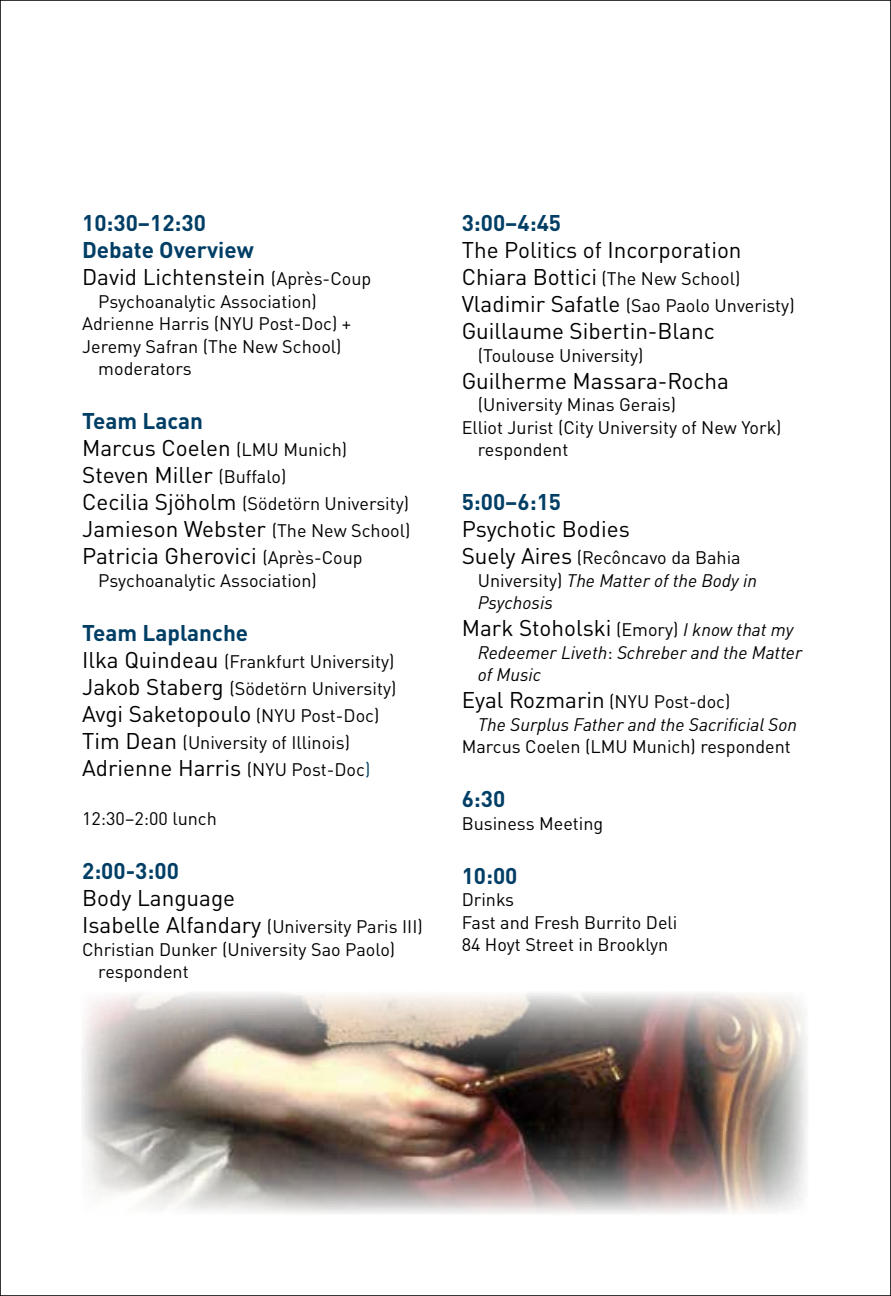
<style>
.page{position:relative;width:891px;height:1296px;background:#fff}
.page>*{position:absolute;margin:0;border:0;box-sizing:border-box;transform-origin:0 0}
.t1{font:22.5px/27px "DIN Pro";color:#000}
.t2{font:700 22.5px/27px "DIN Pro";color:#003e65}
.t3{font:18px/27px "DIN Pro";color:#000}
.t4{font:italic 18px/22.5px "DIN Pro";color:#000}
.s1{font-weight:400;color:#000}
.s2{font-weight:400;font-size:18px;color:#000}
.s3{font-weight:700;color:#003e65}
.s4{font-size:18px}
.s5{font-size:22.5px}
.s6{font-size:18px;color:#003e65}
.s7{font-style:normal;font-size:22.5px}
.s8{font-style:normal}
.s9{font-style:italic;font-size:18px}
</style>
<div class="page">
<img style="left:82px;top:993px;width:725px;height:220px">
<p class="t2" style="left:82px;top:207px;width:291px">10:30–12:30<br>Debate Overview<br><span class="s1">David Lichtenstein</span> <span class="s2">(Après-Coup</span></p>
<p class="t3" style="left:98px;top:286px;width:220px">Psychoanalytic Association)</p>
<p class="t3" style="left:82px;top:308px;width:271px">Adrienne Harris (NYU Post-Doc) +</p>
<p class="t3" style="left:82px;top:331px;width:261px">Jeremy Safran (The New School)</p>
<p class="t3" style="left:98px;top:353px;width:95px">moderators</p>
<p class="t1" style="left:82px;top:405px;width:267px"><span class="s3">Team Lacan<br></span>Marcus Coelen <span class="s4">(LMU Munich)<br></span>Steven Miller <span class="s4">(Buffalo)</span></p>
<p class="t3" style="left:82px;top:488px;width:329px"><span class="s5">Cecilia Sjöholm</span> (Södetörn University)</p>
<p class="t1" style="left:82px;top:513px;width:330px">Jamieson Webster <span class="s4">(The New School)<br></span>Patricia Gherovici <span class="s4">(Après-Coup</span></p>
<p class="t3" style="left:98px;top:565px;width:220px">Psychoanalytic Association)</p>
<p class="t2" style="left:82px;top:616px;width:168px">Team Laplanche</p>
<p class="t3" style="left:82px;top:646px;width:316px"><span class="s5">Ilka Quindeau</span> (Frankfurt University)<br><span class="s5">Jakob Staberg</span> (Södetörn University)</p>
<p class="t1" style="left:82px;top:698px;width:299px">Avgi Saketopoulo <span class="s4">(NYU Post-Doc)</span></p>
<p class="t3" style="left:82px;top:727px;width:269px"><span class="s5">Tim Dean</span> (University of Illinois)</p>
<p class="t1" style="left:82px;top:752px;width:290px">Adrienne Harris <span class="s4">(NYU Post-Doc</span><span class="s6">)</span></p>
<p class="t3" style="left:82px;top:803px;width:136px">12:30–2:00 lunch</p>
<p class="t2" style="left:82px;top:855px;width:98px">2:00-3:00</p>
<p class="t1" style="left:82px;top:882px;width:155px">Body Language</p>
<p class="t3" style="left:82px;top:911px;width:342px"><span class="s5">Isabelle Alfandary</span> (University Paris III)</p>
<p class="t3" style="left:82px;top:934px;width:315px">Christian Dunker (University Sao Paolo)</p>
<p class="t3" style="left:98px;top:956px;width:92px">respondent</p>
<p class="t2" style="left:462px;top:207px;width:101px">3:00–4:45</p>
<p class="t1" style="left:462px;top:234px;width:281px">The Politics of Incorporation</p>
<p class="t3" style="left:462px;top:263px;width:335px"><span class="s5">Chiara Bottici</span> (The New School)<br><span class="s5">Vladimir Safatle</span> (Sao Paolo Unveristy)</p>
<p class="t1" style="left:462px;top:315px;width:255px">Guillaume Sibertin-Blanc</p>
<p class="t3" style="left:478px;top:340px;width:167px">(Toulouse University)</p>
<p class="t1" style="left:462px;top:365px;width:269px">Guilherme Massara-Rocha</p>
<p class="t3" style="left:478px;top:389px;width:200px">(University Minas Gerais)</p>
<p class="t3" style="left:462px;top:412px;width:321px">Elliot Jurist (City University of New York)</p>
<p class="t3" style="left:478px;top:434px;width:92px">respondent</p>
<p class="t2" style="left:462px;top:486px;width:101px">5:00–6:15</p>
<p class="t1" style="left:462px;top:513px;width:170px">Psychotic Bodies</p>
<p class="t4" style="left:478px;top:545px;width:281px;text-indent:-16px"><span class="s7">Suely Aires</span> <span class="s8">(Recôncavo da Bahia<br>University)</span> The Matter of the Body in<br>Psychosis</p>
<p class="t1" style="left:462px;top:612px;width:333px">Mark Stoholski <span class="s4">(Emory)</span> <span class="s9">I know that my</span></p>
<p class="t4" style="left:478px;top:639px;width:326px">Redeemer Liveth<span class="s8">:</span> Schreber and the Matter of Music</p>
<p class="t4" style="left:478px;top:689px;width:321px;text-indent:-16px"><span class="s7">Eyal Rozmarin</span> <span class="s8">(NYU Post-doc)<br></span>The Surplus Father and the Sacrificial Son</p>
<p class="t3" style="left:462px;top:731px;width:331px">Marcus Coelen (LMU Munich) respondent</p>
<p class="t2" style="left:462px;top:783px;width:45px">6:30</p>
<p class="t3" style="left:462px;top:808px;width:143px">Business Meeting</p>
<p class="t2" style="left:462px;top:859px;width:57px">10:00</p>
<p class="t3" style="left:462px;top:887px;width:217px;line-height:22.5px">Drinks<br>Fast and Fresh Burrito Deli<br>84 Hoyt Street in Brooklyn</p>
</div>
